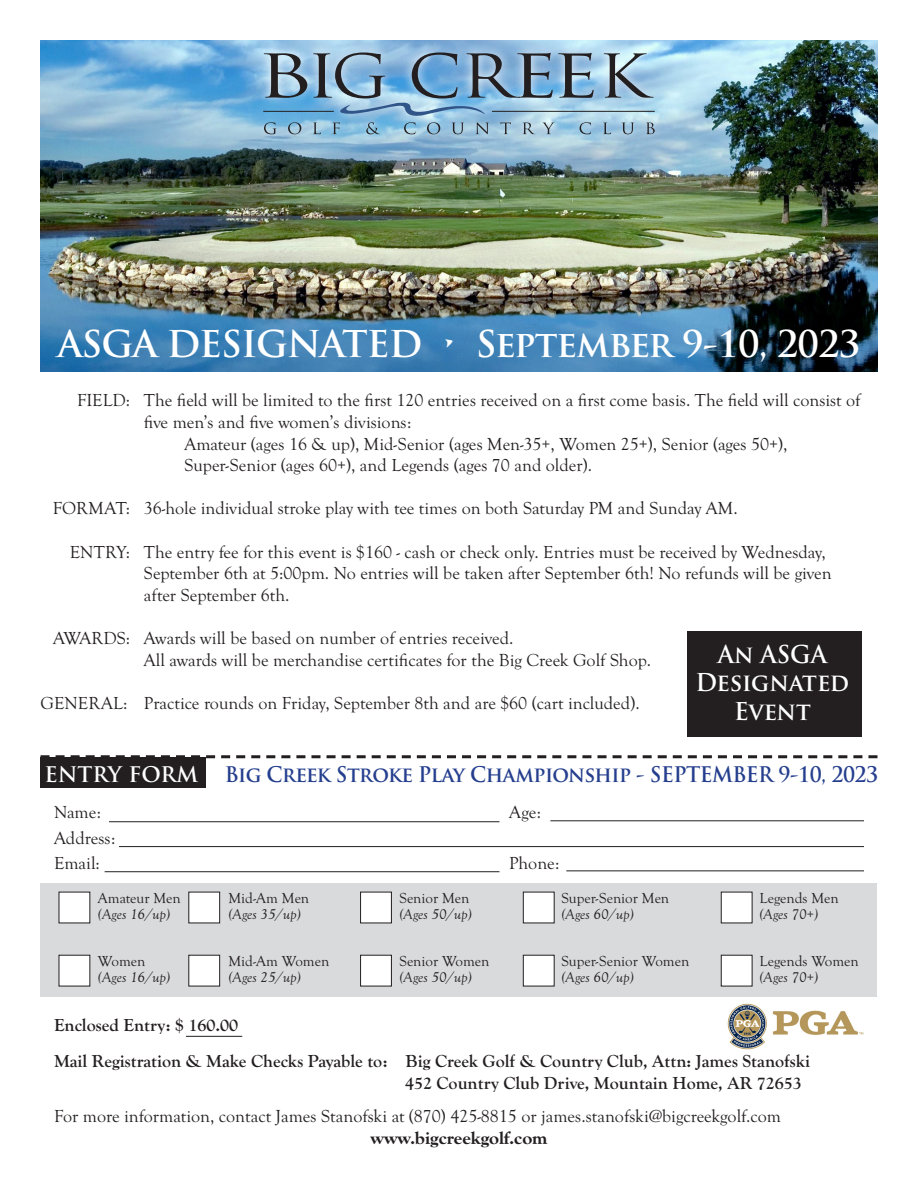
<style>
.page{position:relative;width:918px;height:1188px;background:#fff}
.page>*{position:absolute;margin:0;border:0;box-sizing:border-box;transform-origin:0 0}
.t1{font:700 36px "Trajan Pro";letter-spacing:-.025em;color:#fff}
.t2{font:700 24px "Trajan Pro";color:#fff}
.t3{font:700 21px "Trajan Pro";letter-spacing:-.025em;color:#253f8e;scale:.96 1}
.t4{font:700 21px "Trajan Pro";color:#fff}
.t5{font:18px/21.6px "Goudy Old Sty";color:#231f20}
.t6{font:700 18px "Goudy Old Sty";color:#231f20}
.t7{font:700 expanded 18px "Goudy Old Sty";color:#231f20}
.t8{font:15px "Goudy Old Sty";color:#231f20}
.t9{font:italic 15px "Goudy Old Sty";color:#231f20}
</style>
<div class="page">
<svg style="left:40px;top:755px;width:838px;height:3px"></svg>
<hr style="left:186px;top:1036px;width:56px;height:1px;background:#231f20">
<img style="left:40px;top:40px;width:838px;height:332px">
<svg style="left:254px;top:42px;width:411px;height:102px;background:#9bc6e2"></svg>
<svg style="left:264px;top:53px;width:43px;height:45px;background:#7b93a4"></svg>
<svg style="left:604px;top:53px;width:50px;height:45px;background:#8ea8ba"></svg>
<svg style="left:264px;top:122px;width:13px;height:12px"></svg>
<svg style="left:288px;top:122px;width:13px;height:12px"></svg>
<svg style="left:603px;top:123px;width:8px;height:11px"></svg>
<svg style="left:622px;top:123px;width:12px;height:11px"></svg>
<svg style="left:646px;top:123px;width:9px;height:11px"></svg>
<hr style="left:263px;top:111px;width:71px;height:1px;background:#231f20">
<hr style="left:492px;top:111px;width:163px;height:1px;background:#231f20">
<svg style="left:313px;top:52px;width:281px;height:82px;background:#82a9c5"></svg>
<img style="left:727px;top:1003px;width:137px;height:47px">
<div style="left:687px;top:631px;width:175px;height:106px;background:#231f20"></div>
<hr style="left:109px;top:821px;width:391px;height:1px;background:#231f20">
<hr style="left:119px;top:846px;width:745px;height:1px;background:#231f20">
<hr style="left:566px;top:870px;width:298px;height:1px;background:#231f20">
<hr style="left:550px;top:820px;width:314px;height:1px;background:#231f20">
<hr style="left:105px;top:871px;width:395px;height:1px;background:#231f20">
<div style="left:40px;top:883px;width:838px;height:114px;background:#d9dadc"></div>
<div style="left:59px;top:892px;width:31px;height:31px;background:#fff"></div>
<div style="left:189px;top:892px;width:31px;height:31px;background:#fff"></div>
<div style="left:188px;top:892px;width:32px;height:31px;border:1px solid #231f20"></div>
<div style="left:361px;top:892px;width:30px;height:31px;background:#fff"></div>
<div style="left:360px;top:892px;width:32px;height:31px;border:1px solid #231f20"></div>
<div style="left:523px;top:892px;width:31px;height:31px;background:#fff"></div>
<div style="left:721px;top:892px;width:31px;height:31px;background:#fff"></div>
<div style="left:59px;top:955px;width:31px;height:31px;background:#fff"></div>
<div style="left:189px;top:955px;width:31px;height:31px;background:#fff"></div>
<div style="left:188px;top:955px;width:32px;height:31px;border:1px solid #231f20"></div>
<div style="left:361px;top:955px;width:30px;height:31px;background:#fff"></div>
<div style="left:360px;top:955px;width:32px;height:31px;border:1px solid #231f20"></div>
<div style="left:523px;top:955px;width:31px;height:31px;background:#fff"></div>
<div style="left:721px;top:955px;width:31px;height:31px;background:#fff"></div>
<div style="left:40px;top:758px;width:165px;height:30px;background:#231f20"></div>
<p class="t1" style="left:58px;top:322px;width:804px">ASGA DESIGNATED • September 9-10, 2023</p>
<p class="t5" style="left:77px;top:390px;width:55px">FIELD:</p>
<p class="t5" style="left:144px;top:390px;width:718px">The field will be limited to the first 120 entries received on a first come basis. The field will consist of five men’s and five women’s divisions:</p>
<p class="t5" style="left:184px;top:433px;width:605px">Amateur (ages 16 &amp; up), Mid-Senior (ages Men-35+, Women 25+), Senior (ages 50+),<br>Super-Senior (ages 60+), and Legends (ages 70 and older).</p>
<p class="t5" style="left:144px;top:498px;width:595px">36-hole individual stroke play with tee times on both Saturday PM and Sunday AM.</p>
<p class="t5" style="left:144px;top:541px;width:689px">The entry fee for this event is $160 - cash or check only. Entries must be received by Wednesday,<br>September 6th at 5:00pm. No entries will be taken after September 6th! No refunds will be given after September 6th.</p>
<p class="t5" style="left:144px;top:628px;width:371px">Awards will be based on number of entries received.</p>
<p class="t5" style="left:144px;top:649px;width:509px">All awards will be merchandise certificates for the Big Creek Golf Shop.</p>
<p class="t5" style="left:144px;top:693px;width:497px">Practice rounds on Friday, September 8th and are $60 (cart included).</p>
<p class="t5" style="left:53px;top:498px;width:79px">FORMAT:</p>
<p class="t5" style="left:70px;top:541px;width:62px">ENTRY:</p>
<p class="t5" style="left:53px;top:628px;width:79px">AWARDS:</p>
<p class="t2" style="left:718px;top:639px;width:111px">An ASGA</p>
<p class="t2" style="left:696px;top:668px;width:155px">Designated</p>
<p class="t2" style="left:734px;top:697px;width:78px">Event</p>
<p class="t5" style="left:40px;top:693px;width:88px">GENERAL:</p>
<p class="t4" style="left:44px;top:761px;width:155px">ENTRY FORM</p>
<p class="t3" style="left:225px;top:761px;width:682px">Big Creek Stroke Play Championship - SEPTEMBER 9-10, 2023</p>
<p class="t5" style="left:54px;top:802px;width:49px">Name:</p>
<p class="t5" style="left:54px;top:827px;width:63px">Address:</p>
<p class="t5" style="left:54px;top:853px;width:47px">Email:</p>
<p class="t5" style="left:509px;top:802px;width:33px">Age:</p>
<p class="t5" style="left:509px;top:853px;width:52px">Phone:</p>
<p class="t8" style="left:98px;top:889px;width:84px">Amateur Men</p>
<p class="t8" style="left:228px;top:889px;width:82px">Mid-Am Men</p>
<p class="t8" style="left:399px;top:889px;width:72px">Senior Men</p>
<p class="t8" style="left:561px;top:889px;width:109px">Super-Senior Men</p>
<p class="t8" style="left:759px;top:889px;width:81px">Legends Men</p>
<p class="t9" style="left:98px;top:906px;width:74px">(Ages 16/up)</p>
<p class="t9" style="left:228px;top:906px;width:74px">(Ages 35/up)</p>
<p class="t9" style="left:399px;top:906px;width:74px">(Ages 50/up)</p>
<p class="t9" style="left:561px;top:906px;width:74px">(Ages 60/up)</p>
<p class="t9" style="left:759px;top:906px;width:60px">(Ages 70+)</p>
<p class="t8" style="left:98px;top:953px;width:49px">Women</p>
<p class="t8" style="left:228px;top:953px;width:102px">Mid-Am Women</p>
<p class="t8" style="left:399px;top:953px;width:92px">Senior Women</p>
<p class="t8" style="left:561px;top:953px;width:129px">Super-Senior Women</p>
<p class="t8" style="left:759px;top:953px;width:101px">Legends Women</p>
<p class="t9" style="left:98px;top:969px;width:74px">(Ages 16/up)</p>
<p class="t9" style="left:228px;top:969px;width:74px">(Ages 25/up)</p>
<p class="t9" style="left:399px;top:969px;width:74px">(Ages 50/up)</p>
<p class="t9" style="left:561px;top:969px;width:74px">(Ages 60/up)</p>
<p class="t9" style="left:759px;top:969px;width:60px">(Ages 70+)</p>
<p class="t6" style="left:54px;top:1015px;width:186px">Enclosed Entry: $ 160.00</p>
<p class="t6" style="left:54px;top:1051px;width:758px">Mail Registration &amp; Make Checks Payable to: Big Creek Golf &amp; Country Club, Attn: James Stanofski</p>
<p class="t6" style="left:405px;top:1073px;width:398px">452 Country Club Drive, Mountain Home, AR 72653</p>
<p class="t5" style="left:54px;top:1106px;width:728px">For more information, contact James Stanofski at (870) 425-8815 or james.stanofski@bigcreekgolf.com</p>
<p class="t7" style="left:370px;top:1128px;width:179px">www.bigcreekgolf.com</p>
</div>
